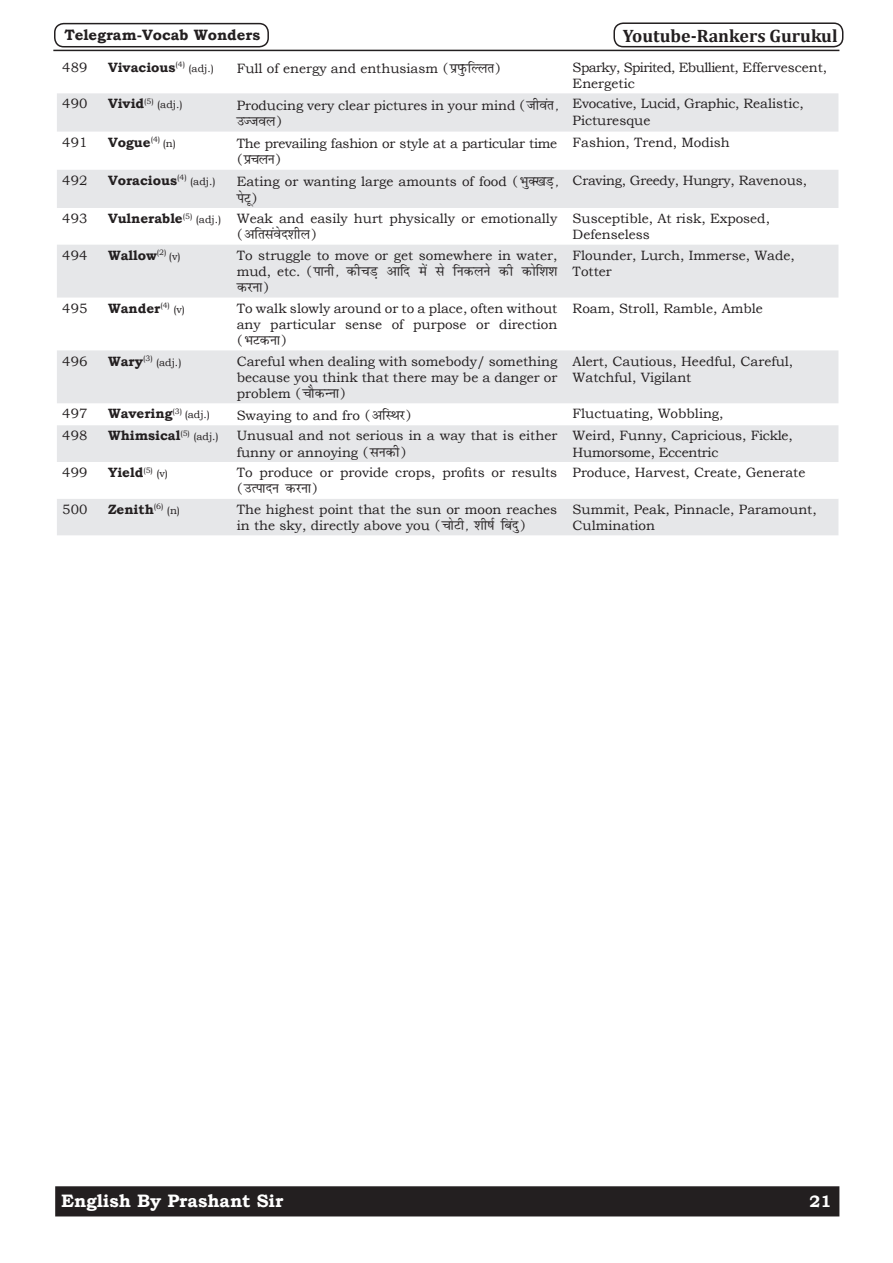
<style>
.page{position:relative;width:893px;height:1263px;background:#fff}
.page>*{position:absolute;margin:0;border:0;box-sizing:border-box;transform-origin:0 0}
.t1{font:700 18px "Cambria";color:#231f20}
.t2{font:700 18px "Bookman Old Style";color:#fff}
.t3{font:16.5px/16.2px "Walkman Chanakya 905 Normal";color:#231f20}
.t4{font:700 16.5px "Bookman Old Style";color:#fff}
.t5{font:700 15px "Bookman Old Style";color:#231f20}
.t6{font:13.5px/16.2px "Bookman Old Style";color:#231f20}
.t7{font:700 13.5px "Bookman Old Style";color:#231f20}
.t8{font:13.5px/16.2px "Bookman Old Style";letter-spacing:-.02em;color:#231f20}
.t9{font:13.5px/16.2px "Bookman Old Style";letter-spacing:-.04em;color:#231f20}
.t10{font:10.5px "Bookman Old Style";color:#231f20}
.s1{font-weight:400;font-size:10.5px}
.s2{font-family:"Walkman Chanakya 905 Normal";font-size:16.5px}
.s3{font-weight:700;font-size:13.5px}
.s4{font-weight:700}
.s5{font-size:10.5px}
.s6{font-family:"Bookman Old Style";font-size:13.5px}
</style>
<div class="page">
<hr style="left:53px;top:50px;width:786px;height:1px;background:#231f20">
<div style="left:54px;top:23px;width:215px;height:24px;border:2px solid #231f20;border-radius:9px"></div>
<div style="left:56px;top:1187px;width:783px;height:29px;background:#231f20"></div>
<div style="left:55px;top:1186px;width:784px;height:30px;border:2px solid #231f20"></div>
<div style="left:613px;top:22px;width:230px;height:25px;border:2px solid #231f20;border-radius:9px"></div>
<svg style="left:57px;top:93px;width:781px;height:442px;fill:#e6e7e9"></svg>
<svg style="left:57px;top:462px;width:781px;height:37px"></svg>
<p class="t5" style="left:64px;top:24px;width:197px">Telegram-Vocab Wonders</p>
<h1 class="t1" style="left:623px;top:23px;width:216px">Youtube-Rankers Gurukul</h1>
<p class="t6" style="left:62px;top:59px;width:27px">489</p>
<p class="t7" style="left:108px;top:57px;width:107px">Vivacious<sup>(4)</sup> <span class="s1">(adj.)</span></p>
<p class="t6" style="left:237px;top:61px;width:266px">Full of energy and enthusiasm <span class="s2">(izIkqQfYyr)</span></p>
<p class="t9" style="left:573px;top:59px;width:256px">Sparky, Spirited, Ebullient, Effervescent,<br>Energetic</p>
<p class="t6" style="left:62px;top:96px;width:27px">490</p>
<p class="t10" style="left:108px;top:98px;width:76px"><span class="s3">Vivid</span><sup>(5)</sup> (adj.)</p>
<p class="t6" style="left:237px;top:97px;width:322px">Producing very clear pictures in your mind <span class="s2">(thoar]</span></p>
<p class="t3" style="left:237px;top:114px;width:47px">mTtoy)</p>
<p class="t6" style="left:573px;top:96px;width:233px">Evocative, Lucid, Graphic, Realistic,<br>Picturesque</p>
<p class="t6" style="left:62px;top:134px;width:27px">491</p>
<p class="t7" style="left:108px;top:132px;width:70px">Vogue<sup>(4)</sup> <span class="s1">(n)</span></p>
<p class="t8" style="left:237px;top:136px;width:322px">The prevailing fashion or style at a particular time</p>
<p class="t3" style="left:237px;top:152px;width:46px">(izpyu)</p>
<p class="t6" style="left:573px;top:134px;width:159px">Fashion, Trend, Modish</p>
<p class="t6" style="left:62px;top:172px;width:27px">492</p>
<p class="t7" style="left:108px;top:170px;width:109px">Voracious<sup>(4)</sup> <span class="s1">(adj.)</span></p>
<p class="t6" style="left:237px;top:174px;width:322px">Eating or wanting large amounts of food <span class="s2">(HkqD[kM+]</span></p>
<p class="t3" style="left:237px;top:191px;width:23px">isVw)</p>
<p class="t8" style="left:573px;top:172px;width:236px">Craving, Greedy, Hungry, Ravenous,</p>
<p class="t6" style="left:62px;top:210px;width:27px">493</p>
<p class="t6" style="left:108px;top:210px;width:451px"><span class="s4">Vulnerable</span><sup>(5)</sup> <span class="s5">(adj.)</span> Weak and easily hurt physically or emotionally</p>
<p class="t3" style="left:237px;top:227px;width:82px">(vfrlaosn'khy)</p>
<p class="t6" style="left:573px;top:210px;width:199px">Susceptible, At risk, Exposed,<br>Defenseless</p>
<p class="t6" style="left:62px;top:247px;width:27px">494</p>
<p class="t7" style="left:108px;top:245px;width:74px">Wallow<sup>(2)</sup> <span class="s1">(v)</span></p>
<p class="t6" style="left:237px;top:247px;width:322px">To struggle to move or get somewhere in water,</p>
<p class="t3" style="left:237px;top:264px;width:322px"><span class="s6">mud, etc.</span> (ikuh] dhpM+ vkfn esa ls fudyus dh dksf'k'k djuk)</p>
<p class="t6" style="left:573px;top:247px;width:224px">Flounder, Lurch, Immerse, Wade,<br>Totter</p>
<p class="t6" style="left:62px;top:300px;width:27px">495</p>
<p class="t7" style="left:108px;top:298px;width:79px">Wander<sup>(4)</sup> <span class="s1">(v)</span></p>
<p class="t6" style="left:237px;top:300px;width:322px">To walk slowly around or to a place, often without any particular sense of purpose or direction</p>
<p class="t3" style="left:237px;top:333px;width:52px">(HkVduk)</p>
<p class="t6" style="left:573px;top:300px;width:192px">Roam, Stroll, Ramble, Amble</p>
<p class="t6" style="left:62px;top:353px;width:27px">496</p>
<p class="t10" style="left:108px;top:355px;width:75px"><span class="s3">Wary</span><sup>(3)</sup> (adj.)</p>
<p class="t6" style="left:237px;top:353px;width:322px">Careful when dealing with somebody/ something because you think that there may be a danger or</p>
<p class="t3" style="left:237px;top:386px;width:111px"><span class="s6">problem</span> (pkSdUuk)</p>
<p class="t6" style="left:573px;top:353px;width:222px">Alert, Cautious, Heedful, Careful,<br>Watchful, Vigilant</p>
<p class="t6" style="left:62px;top:406px;width:27px">497</p>
<p class="t7" style="left:108px;top:404px;width:104px">Wavering<sup>(3)</sup> <span class="s1">(adj.)</span></p>
<p class="t6" style="left:237px;top:407px;width:177px">Swaying to and fro <span class="s2">(vfLFkj)</span></p>
<p class="t6" style="left:573px;top:406px;width:152px">Fluctuating, Wobbling,</p>
<p class="t6" style="left:62px;top:428px;width:27px">498</p>
<p class="t7" style="left:108px;top:426px;width:112px">Whimsical<sup>(5)</sup> <span class="s1">(adj.)</span></p>
<p class="t6" style="left:237px;top:428px;width:322px">Unusual and not serious in a way that is either funny or annoying <span class="s2">(ludh)</span></p>
<p class="t8" style="left:573px;top:428px;width:222px">Weird, Funny, Capricious, Fickle,<br>Humorsome, Eccentric</p>
<p class="t6" style="left:62px;top:464px;width:27px">499</p>
<p class="t7" style="left:108px;top:463px;width:62px">Yield<sup>(5)</sup> <span class="s1">(v)</span></p>
<p class="t6" style="left:237px;top:464px;width:322px">To produce or provide crops, profits or results</p>
<p class="t3" style="left:237px;top:481px;width:83px">(mRiknu djuk)</p>
<p class="t6" style="left:573px;top:464px;width:234px">Produce, Harvest, Create, Generate</p>
<p class="t6" style="left:62px;top:501px;width:27px">500</p>
<p class="t7" style="left:108px;top:499px;width:74px">Zenith<sup>(6)</sup> <span class="s1">(n)</span></p>
<p class="t6" style="left:237px;top:501px;width:322px">The highest point that the sun or moon reaches in the sky, directly above you <span class="s2">(pksVh] 'kh"kZ fcanq)</span></p>
<p class="t6" style="left:573px;top:501px;width:246px">Summit, Peak, Pinnacle, Paramount,<br>Culmination</p>
<h1 class="t2" style="left:61px;top:1187px;width:224px">English By Prashant Sir</h1>
<p class="t4" style="left:809px;top:1189px;width:23px">21</p>
</div>
